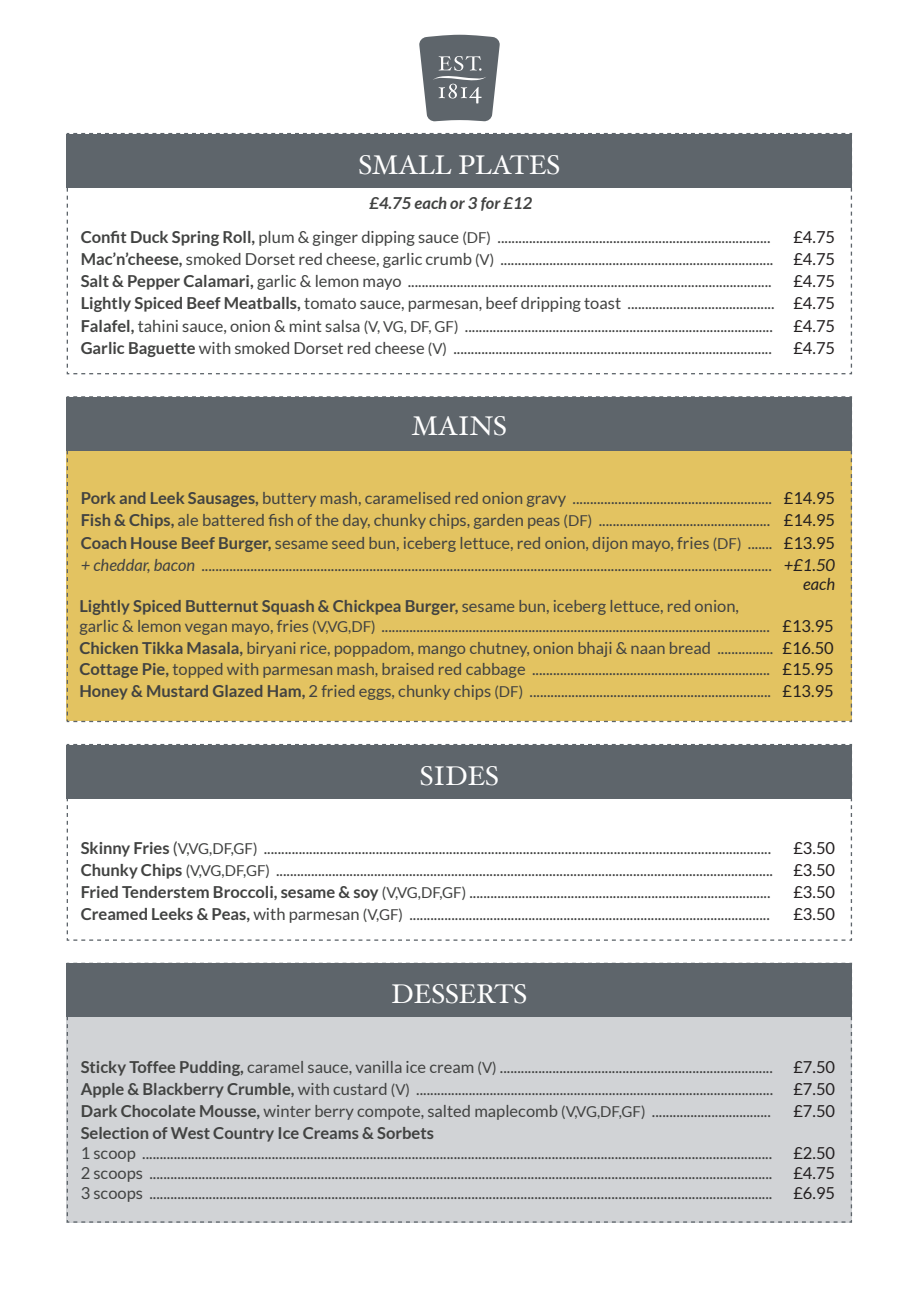
<style>
.page{position:relative;width:919px;height:1289px;background:#fff}
.page>*{position:absolute;margin:0;border:0;box-sizing:border-box;transform-origin:0 0}
.t1{font:27px "Hoefler Text";color:#fff}
.t2{font:16.5px "Lato";color:#414241}
.t3{font:16.5px "Lato";color:#231f20}
.t4{font:700 16.5px "Lato";color:#414241}
.t5{font:italic 700 16.5px "Lato";color:#414241}
.t6{font:italic 16.5px "Lato";color:#231f20}
.s1{font-weight:700}
.s2{font-size:15px}
.s3{font-style:italic}
.s4{font-weight:400}
</style>
<div class="page">
<div style="left:66px;top:962px;width:786px;height:261px;background:#d1d3d6"></div>
<svg style="left:419px;top:35px;width:81px;height:87px;background:#7b8186"></svg>
<svg style="left:66px;top:133px;width:786px;height:242px"></svg>
<div style="left:67px;top:134px;width:785px;height:53px;background:#5e656b"></div>
<svg style="left:66px;top:743px;width:786px;height:198px"></svg>
<div style="left:67px;top:745px;width:785px;height:53px;background:#5e656b"></div>
<div style="left:67px;top:963px;width:785px;height:54px;background:#5e656b"></div>
<div style="left:66px;top:396px;width:786px;height:326px;background:#e3c361"></div>
<div style="left:67px;top:397px;width:785px;height:53px;background:#5e656b"></div>
<p class="t1" style="left:358px;top:148px;width:203px">SMALL PLATES</p>
<p class="t5" style="left:369px;top:193px;width:164px">£4.75 each or 3 for £12</p>
<p class="t2" style="left:81px;top:228px;width:691px"><span class="s1">Confit Duck Spring Roll,</span> plum &amp; ginger dipping sauce <span class="s2">(DF)</span> ..............................................................................</p>
<p class="t3" style="left:793px;top:228px;width:43px">£4.75</p>
<p class="t2" style="left:81px;top:250px;width:694px"><span class="s1">Mac’n’cheese,</span> smoked Dorset red cheese, garlic crumb <span class="s2">(V)</span> ..............................................................................</p>
<p class="t2" style="left:81px;top:272px;width:692px"><span class="s1">Salt &amp; Pepper Calamari,</span> garlic &amp; lemon mayo ........................................................................................................</p>
<p class="t2" style="left:81px;top:294px;width:695px"><span class="s1">Lightly Spiced Beef Meatballs,</span> tomato sauce, parmesan, beef dripping toast ..........................................</p>
<p class="t2" style="left:81px;top:316px;width:693px"><span class="s1">Falafel,</span> tahini sauce, onion &amp; mint salsa <span class="s2">(V, VG, DF, GF)</span> ........................................................................................</p>
<p class="t2" style="left:81px;top:338px;width:692px"><span class="s1">Garlic Baguette</span> with smoked Dorset red cheese <span class="s2">(V)</span> ...........................................................................................</p>
<p class="t3" style="left:793px;top:338px;width:43px">£4.75</p>
<p class="t3" style="left:793px;top:250px;width:43px">£4.75</p>
<p class="t3" style="left:793px;top:272px;width:43px">£4.75</p>
<p class="t3" style="left:793px;top:294px;width:43px">£4.75</p>
<p class="t3" style="left:793px;top:316px;width:43px">£4.75</p>
<p class="t1" style="left:412px;top:409px;width:96px">MAINS</p>
<p class="t2" style="left:81px;top:489px;width:692px"><span class="s1">Pork and Leek Sausages,</span> buttery mash, caramelised red onion gravy .........................................................</p>
<p class="t3" style="left:783px;top:489px;width:53px">£14.95</p>
<p class="t2" style="left:81px;top:511px;width:691px"><span class="s1">Fish &amp; Chips,</span> ale battered fish of the day, chunky chips, garden peas <span class="s2">(DF)</span> .................................................</p>
<p class="t2" style="left:81px;top:533px;width:693px"><span class="s1">Coach House Beef Burger,</span> sesame seed bun, iceberg lettuce, red onion, dijon mayo, fries <span class="s2">(DF)</span> .......</p>
<p class="t2" style="left:81px;top:555px;width:692px"><span class="s3">+ cheddar, bacon</span> ...................................................................................................................................................................</p>
<p class="t4" style="left:79px;top:596px;width:661px">Lightly Spiced Butternut Squash &amp; Chickpea Burger, <span class="s4">sesame bun, iceberg lettuce, red onion,</span></p>
<p class="t2" style="left:79px;top:616px;width:692px">garlic &amp; lemon vegan mayo, fries <span class="s2">(V,VG,DF)</span> ...............................................................................................................</p>
<p class="t2" style="left:79px;top:638px;width:695px"><span class="s1">Chicken Tikka Masala,</span> biryani rice, poppadom, mango chutney, onion bhaji &amp; naan bread ................</p>
<p class="t3" style="left:783px;top:511px;width:53px">£14.95</p>
<p class="t3" style="left:783px;top:533px;width:53px">£13.95</p>
<p class="t6" style="left:783px;top:555px;width:53px">+£1.50</p>
<p class="t6" style="left:803px;top:575px;width:33px">each</p>
<p class="t3" style="left:782px;top:616px;width:53px">£13.95</p>
<p class="t3" style="left:782px;top:638px;width:53px">£16.50</p>
<p class="t2" style="left:79px;top:660px;width:692px"><span class="s1">Cottage Pie,</span> topped with parmesan mash, braised red cabbage ....................................................................</p>
<p class="t3" style="left:782px;top:660px;width:53px">£15.95</p>
<p class="t2" style="left:79px;top:681px;width:693px"><span class="s1">Honey &amp; Mustard Glazed Ham,</span> 2 fried eggs, chunky chips <span class="s2">(DF)</span> .....................................................................</p>
<p class="t3" style="left:782px;top:681px;width:53px">£13.95</p>
<p class="t1" style="left:420px;top:759px;width:81px">SIDES</p>
<p class="t2" style="left:81px;top:839px;width:692px"><span class="s1">Skinny Fries</span> (<span class="s2">V,VG,DF,GF)</span> .................................................................................................................................................</p>
<p class="t3" style="left:793px;top:839px;width:43px">£3.50</p>
<p class="t2" style="left:81px;top:861px;width:693px"><span class="s1">Chunky Chips</span> <span class="s2">(V,VG,DF,GF)</span> ..............................................................................................................................................</p>
<p class="t3" style="left:793px;top:861px;width:43px">£3.50</p>
<p class="t2" style="left:81px;top:883px;width:691px"><span class="s1">Fried Tenderstem Broccoli, sesame &amp; soy</span> <span class="s2">(V,VG,DF,GF)</span> ......................................................................................</p>
<p class="t3" style="left:793px;top:883px;width:43px">£3.50</p>
<p class="t2" style="left:81px;top:905px;width:690px"><span class="s1">Creamed Leeks &amp; Peas,</span> with parmesan <span class="s2">(V,GF)</span> .......................................................................................................</p>
<p class="t3" style="left:793px;top:905px;width:43px">£3.50</p>
<p class="t1" style="left:391px;top:978px;width:137px">DESSERTS</p>
<p class="t2" style="left:81px;top:1057px;width:693px"><span class="s1">Sticky Toffee Pudding,</span> caramel sauce, vanilla ice cream <span class="s2">(V)</span> ..............................................................................</p>
<p class="t3" style="left:793px;top:1057px;width:43px">£7.50</p>
<p class="t2" style="left:81px;top:1079px;width:694px"><span class="s1">Apple &amp; Blackberry Crumble,</span> with custard <span class="s2">(V)</span> ......................................................................................................</p>
<p class="t3" style="left:793px;top:1079px;width:43px">£7.50</p>
<p class="t2" style="left:81px;top:1101px;width:691px"><span class="s1">Dark Chocolate Mousse,</span> winter berry compote, salted maplecomb <span class="s2">(V,VG,DF,GF)</span> ..................................</p>
<p class="t3" style="left:793px;top:1101px;width:43px">£7.50</p>
<p class="t4" style="left:81px;top:1123px;width:355px">Selection of West Country Ice Creams &amp; Sorbets</p>
<p class="t2" style="left:81px;top:1143px;width:693px">1 scoop ....................................................................................................................................................................................</p>
<p class="t2" style="left:81px;top:1163px;width:693px">2 scoops ..................................................................................................................................................................................</p>
<p class="t2" style="left:81px;top:1183px;width:693px">3 scoops ..................................................................................................................................................................................</p>
<p class="t3" style="left:793px;top:1143px;width:43px">£2.50</p>
<p class="t3" style="left:793px;top:1163px;width:43px">£4.75</p>
<p class="t3" style="left:793px;top:1183px;width:43px">£6.95</p>
</div>
